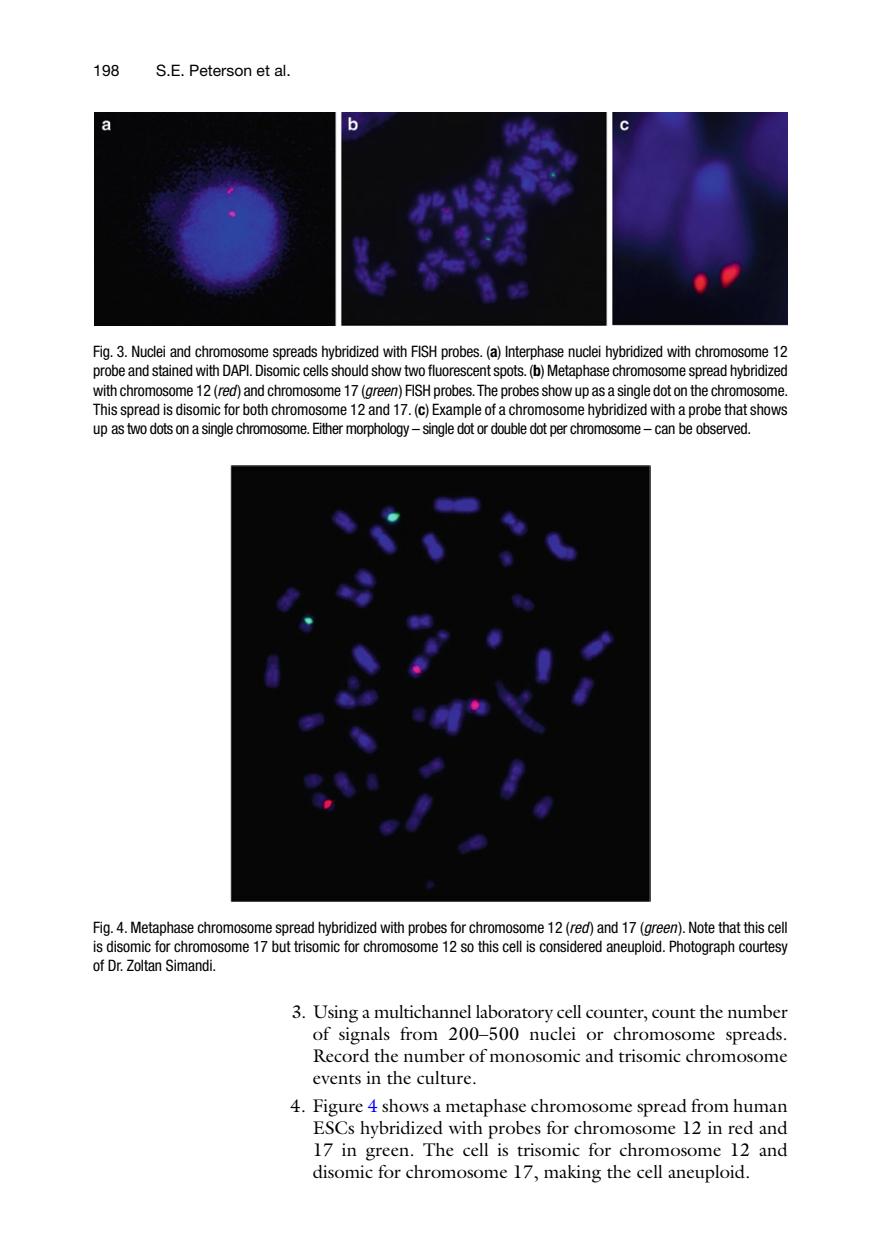
<style>
.page{position:relative;width:882px;height:1260px;background:#fff}
.page>*{position:absolute;margin:0;border:0;box-sizing:border-box;transform-origin:0 0}
.t1{font:18.38px/21.9px "Galliard";color:#000;text-align:justify}
.t2{font:condensed 15.75px/19.2px "Helvetica Neue";letter-spacing:-.005em;color:#000;text-align:justify}
.t3{font:15.75px "Helvetica Neue";color:#000}
.s1{font-weight:700}
.s2{font-style:italic}
.s3{color:#0000fa}
</style>
<div class="page">
<img style="left:94px;top:113px;width:693px;height:213px">
<img style="left:231px;top:466px;width:420px;height:435px">
<p class="t3" style="left:93px;top:61px;width:28px">198</p>
<p class="t3" style="left:156px;top:61px;width:136px">S.E. Peterson et al.</p>
<p class="t2" style="left:93px;top:342px;width:697px">Fig. 3. Nuclei and chromosome spreads hybridized with FISH probes. (<span class="s1">a</span>) Interphase nuclei hybridized with chromosome 12 probe and stained with DAPI. Disomic cells should show two fluorescent spots. (<span class="s1">b</span>) Metaphase chromosome spread hybridized with chromosome 12 (<span class="s2">red</span>) and chromosome 17 (<span class="s2">green</span>) FISH probes. The probes show up as a single dot on the chromosome.<br>This spread is disomic for both chromosome 12 and 17. (<span class="s1">c</span>) Example of a chromosome hybridized with a probe that shows up as two dots on a single chromosome. Either morphology – single dot or double dot per chromosome – can be observed.</p>
<p class="t2" style="left:93px;top:917px;width:696px">Fig. 4. Metaphase chromosome spread hybridized with probes for chromosome 12 (<span class="s2">red</span>) and 17 (<span class="s2">green</span>). Note that this cell is disomic for chromosome 17 but trisomic for chromosome 12 so this cell is considered aneuploid. Photograph courtesy of Dr. Zoltan Simandi.</p>
<p class="t1" style="left:313px;top:1001px;width:476px;text-indent:-22px">3. Using a multichannel laboratory cell counter, count the number of signals from 200–500 nuclei or chromosome spreads.<br>Record the number of monosomic and trisomic chromosome events in the culture.</p>
<p class="t1" style="left:313px;top:1095px;width:476px;text-indent:-22px">4. Figure <span class="s3">4</span> shows a metaphase chromosome spread from human ESCs hybridized with probes for chromosome 12 in red and 17 in green. The cell is trisomic for chromosome 12 and disomic for chromosome 17, making the cell aneuploid.</p>
</div>
